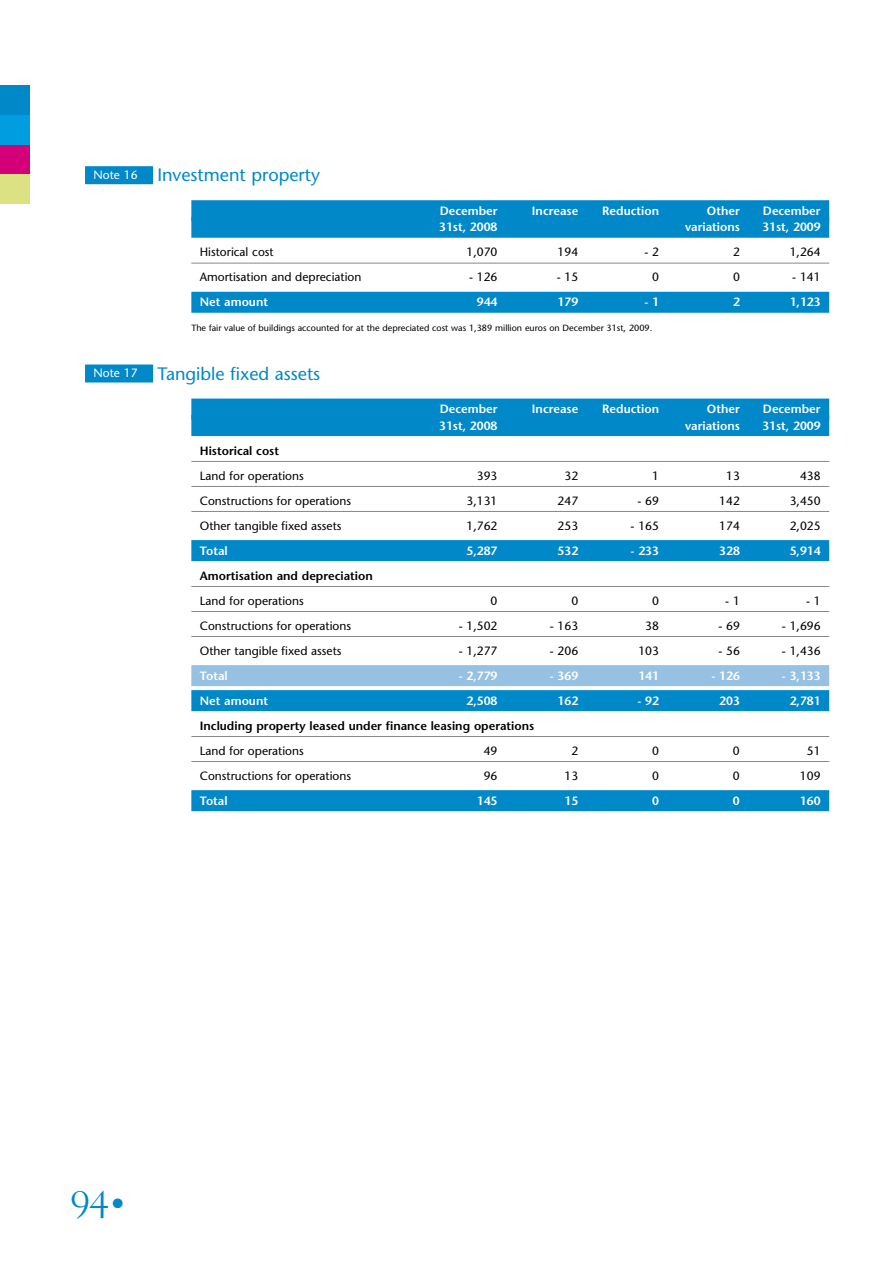
<style>
.page{position:relative;width:893px;height:1263px;background:#fff}
.page>*{position:absolute;margin:0;border:0;box-sizing:border-box;transform-origin:0 0}
.t1{font:39px "Electra LH Regular SC";color:#0088c9}
.t2{font:18px "Stone Sans";color:#0088c9}
.t3{font:13.5px "Zapf Dingbats";color:#0088c9}
.t4{font:12px "Stone Sans";color:#000}
.t5{font:600 12px "Stone Sans";color:#fff}
.t6{font:600 12px "Stone Sans";color:#000}
.t7{font:9px "Stone Sans";color:#000}
.s1{font-size:12px;color:#fff}
</style>
<div class="page">
<div style="left:0;top:145px;width:30px;height:29px;background:#d4007a"></div>
<div style="left:0;top:115px;width:30px;height:30px;background:#009ee0"></div>
<div style="left:0;top:85px;width:30px;height:30px;background:#0088c9"></div>
<div style="left:0;top:174px;width:30px;height:30px;background:#dce282"></div>
<div style="left:85px;top:166px;width:68px;height:18px;background:#0088c9"></div>
<div style="left:191px;top:200px;width:638px;height:21px;background:#0088c9"></div>
<div style="left:191px;top:217px;width:638px;height:21px;background:#0088c9"></div>
<hr style="left:191px;top:263px;width:638px;height:1px;background:#87888a">
<div style="left:191px;top:292px;width:638px;height:21px;background:#0088c9"></div>
<div style="left:85px;top:364px;width:68px;height:18px;background:#0088c9"></div>
<div style="left:191px;top:399px;width:638px;height:21px;background:#0088c9"></div>
<div style="left:191px;top:415px;width:638px;height:21px;background:#0088c9"></div>
<hr style="left:191px;top:461px;width:638px;height:1px;background:#87888a">
<hr style="left:191px;top:486px;width:638px;height:1px;background:#87888a">
<hr style="left:191px;top:511px;width:638px;height:1px;background:#87888a">
<div style="left:191px;top:540px;width:638px;height:21px;background:#0088c9"></div>
<hr style="left:191px;top:586px;width:638px;height:1px;background:#87888a">
<hr style="left:191px;top:611px;width:638px;height:1px;background:#87888a">
<hr style="left:191px;top:636px;width:638px;height:1px;background:#87888a">
<div style="left:191px;top:665px;width:638px;height:21px;background:#96c1e3"></div>
<div style="left:191px;top:690px;width:638px;height:21px;background:#0088c9"></div>
<hr style="left:191px;top:736px;width:638px;height:1px;background:#87888a">
<hr style="left:191px;top:761px;width:638px;height:1px;background:#87888a">
<div style="left:191px;top:790px;width:638px;height:21px;background:#0088c9"></div>
<h2 class="t2" style="left:94px;top:164px;width:228px"><span class="s1">Note 16</span> Investment property</h2>
<p class="t5" style="left:440px;top:203px;width:59px">December</p>
<p class="t5" style="left:532px;top:203px;width:48px">Increase</p>
<p class="t5" style="left:602px;top:203px;width:58px">Reduction</p>
<p class="t5" style="left:707px;top:203px;width:34px">Other</p>
<p class="t5" style="left:763px;top:203px;width:59px">December</p>
<p class="t5" style="left:439px;top:220px;width:60px">31st, 2008</p>
<p class="t5" style="left:685px;top:220px;width:56px">variations</p>
<p class="t5" style="left:762px;top:220px;width:60px">31st, 2009</p>
<p class="t4" style="left:200px;top:245px;width:75px">Historical cost</p>
<p class="t4" style="left:466px;top:245px;width:32px">1,070</p>
<p class="t4" style="left:558px;top:245px;width:22px">194</p>
<p class="t4" style="left:644px;top:245px;width:16px">- 2</p>
<p class="t4" style="left:733px;top:245px;width:8px">2</p>
<p class="t4" style="left:790px;top:245px;width:32px">1,264</p>
<p class="t4" style="left:200px;top:270px;width:163px">Amortisation and depreciation</p>
<p class="t4" style="left:469px;top:270px;width:30px">- 126</p>
<p class="t4" style="left:557px;top:270px;width:23px">- 15</p>
<p class="t4" style="left:652px;top:270px;width:8px">0</p>
<p class="t4" style="left:733px;top:270px;width:8px">0</p>
<p class="t4" style="left:792px;top:270px;width:30px">- 141</p>
<p class="t5" style="left:200px;top:295px;width:70px">Net amount</p>
<p class="t5" style="left:477px;top:295px;width:22px">944</p>
<p class="t5" style="left:558px;top:295px;width:22px">179</p>
<p class="t5" style="left:644px;top:295px;width:16px">- 1</p>
<p class="t5" style="left:733px;top:295px;width:8px">2</p>
<p class="t5" style="left:790px;top:295px;width:32px">1,123</p>
<p class="t7" style="left:191px;top:323px;width:462px">The fair value of buildings accounted for at the depreciated cost was 1,389 million euros on December 31st, 2009.</p>
<h2 class="t2" style="left:94px;top:363px;width:228px"><span class="s1">Note 17</span> Tangible fixed assets</h2>
<p class="t5" style="left:440px;top:402px;width:59px">December</p>
<p class="t5" style="left:532px;top:402px;width:48px">Increase</p>
<p class="t5" style="left:602px;top:402px;width:58px">Reduction</p>
<p class="t5" style="left:707px;top:402px;width:34px">Other</p>
<p class="t5" style="left:763px;top:402px;width:59px">December</p>
<p class="t5" style="left:439px;top:418px;width:60px">31st, 2008</p>
<p class="t5" style="left:685px;top:418px;width:56px">variations</p>
<p class="t5" style="left:762px;top:418px;width:60px">31st, 2009</p>
<p class="t6" style="left:200px;top:443px;width:81px">Historical cost</p>
<p class="t4" style="left:200px;top:468px;width:105px">Land for operations</p>
<p class="t4" style="left:477px;top:468px;width:22px">393</p>
<p class="t4" style="left:564px;top:468px;width:15px">32</p>
<p class="t4" style="left:652px;top:468px;width:8px">1</p>
<p class="t4" style="left:726px;top:468px;width:15px">13</p>
<p class="t4" style="left:800px;top:468px;width:22px">438</p>
<p class="t4" style="left:200px;top:493px;width:153px">Constructions for operations</p>
<p class="t4" style="left:466px;top:493px;width:32px">3,131</p>
<p class="t4" style="left:558px;top:493px;width:22px">247</p>
<p class="t4" style="left:637px;top:493px;width:23px">- 69</p>
<p class="t4" style="left:719px;top:493px;width:22px">142</p>
<p class="t4" style="left:790px;top:493px;width:32px">3,450</p>
<p class="t4" style="left:200px;top:518px;width:143px">Other tangible fixed assets</p>
<p class="t4" style="left:466px;top:518px;width:32px">1,762</p>
<p class="t4" style="left:558px;top:518px;width:22px">253</p>
<p class="t4" style="left:631px;top:518px;width:30px">- 165</p>
<p class="t4" style="left:719px;top:518px;width:22px">174</p>
<p class="t4" style="left:790px;top:518px;width:32px">2,025</p>
<p class="t5" style="left:200px;top:543px;width:29px">Total</p>
<p class="t5" style="left:466px;top:543px;width:32px">5,287</p>
<p class="t5" style="left:558px;top:543px;width:22px">532</p>
<p class="t5" style="left:631px;top:543px;width:30px">- 233</p>
<p class="t5" style="left:719px;top:543px;width:22px">328</p>
<p class="t5" style="left:790px;top:543px;width:32px">5,914</p>
<p class="t6" style="left:200px;top:568px;width:174px">Amortisation and depreciation</p>
<p class="t4" style="left:200px;top:593px;width:105px">Land for operations</p>
<p class="t4" style="left:491px;top:593px;width:8px">0</p>
<p class="t4" style="left:571px;top:593px;width:8px">0</p>
<p class="t4" style="left:652px;top:593px;width:8px">0</p>
<p class="t4" style="left:725px;top:593px;width:16px">- 1</p>
<p class="t4" style="left:806px;top:593px;width:16px">- 1</p>
<p class="t4" style="left:200px;top:618px;width:153px">Constructions for operations</p>
<p class="t4" style="left:459px;top:618px;width:40px">- 1,502</p>
<p class="t4" style="left:550px;top:618px;width:30px">- 163</p>
<p class="t4" style="left:645px;top:618px;width:15px">38</p>
<p class="t4" style="left:718px;top:618px;width:23px">- 69</p>
<p class="t4" style="left:782px;top:618px;width:40px">- 1,696</p>
<p class="t4" style="left:200px;top:643px;width:143px">Other tangible fixed assets</p>
<p class="t4" style="left:459px;top:643px;width:40px">- 1,277</p>
<p class="t4" style="left:550px;top:643px;width:30px">- 206</p>
<p class="t4" style="left:638px;top:643px;width:22px">103</p>
<p class="t4" style="left:718px;top:643px;width:23px">- 56</p>
<p class="t4" style="left:782px;top:643px;width:40px">- 1,436</p>
<p class="t5" style="left:200px;top:668px;width:29px">Total</p>
<p class="t5" style="left:459px;top:668px;width:40px">- 2,779</p>
<p class="t5" style="left:550px;top:668px;width:30px">- 369</p>
<p class="t5" style="left:638px;top:668px;width:22px">141</p>
<p class="t5" style="left:711px;top:668px;width:30px">- 126</p>
<p class="t5" style="left:782px;top:668px;width:40px">- 3,133</p>
<p class="t5" style="left:200px;top:693px;width:70px">Net amount</p>
<p class="t5" style="left:466px;top:693px;width:32px">2,508</p>
<p class="t5" style="left:558px;top:693px;width:22px">162</p>
<p class="t5" style="left:637px;top:693px;width:23px">- 92</p>
<p class="t5" style="left:719px;top:693px;width:22px">203</p>
<p class="t5" style="left:790px;top:693px;width:32px">2,781</p>
<p class="t6" style="left:200px;top:718px;width:336px">Including property leased under finance leasing operations</p>
<p class="t4" style="left:200px;top:743px;width:105px">Land for operations</p>
<p class="t4" style="left:484px;top:743px;width:15px">49</p>
<p class="t4" style="left:571px;top:743px;width:8px">2</p>
<p class="t4" style="left:652px;top:743px;width:8px">0</p>
<p class="t4" style="left:733px;top:743px;width:8px">0</p>
<p class="t4" style="left:807px;top:743px;width:15px">51</p>
<p class="t4" style="left:200px;top:768px;width:153px">Constructions for operations</p>
<p class="t4" style="left:484px;top:768px;width:15px">96</p>
<p class="t4" style="left:564px;top:768px;width:15px">13</p>
<p class="t4" style="left:652px;top:768px;width:8px">0</p>
<p class="t4" style="left:733px;top:768px;width:8px">0</p>
<p class="t4" style="left:800px;top:768px;width:22px">109</p>
<p class="t5" style="left:200px;top:793px;width:29px">Total</p>
<p class="t5" style="left:477px;top:793px;width:22px">145</p>
<p class="t5" style="left:564px;top:793px;width:15px">15</p>
<p class="t5" style="left:652px;top:793px;width:8px">0</p>
<p class="t5" style="left:733px;top:793px;width:8px">0</p>
<p class="t5" style="left:800px;top:793px;width:22px">160</p>
<h1 class="t1" style="left:71px;top:1170px;width:39px">94</h1>
<p class="t3" style="left:113px;top:1196px;width:12px">●</p>
</div>
